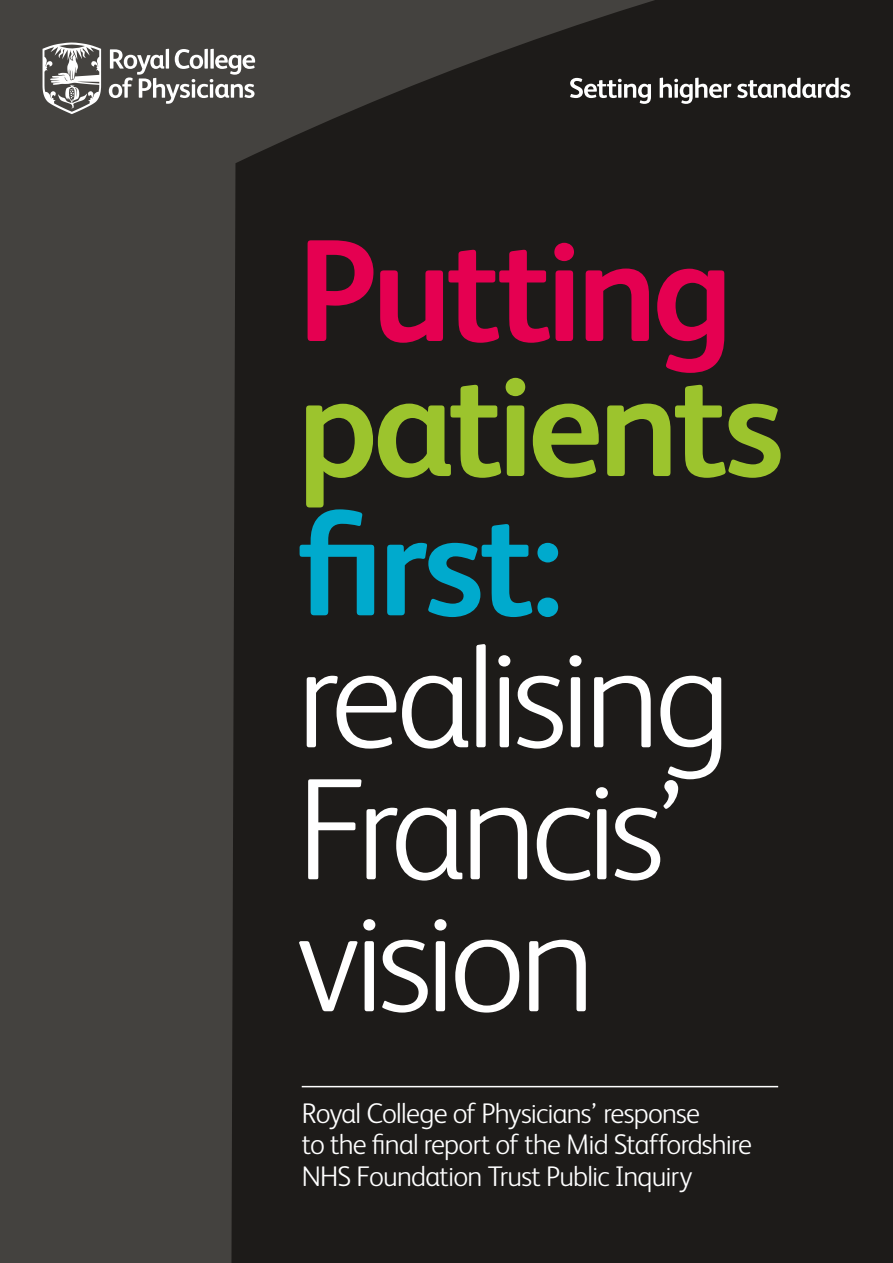
<style>
.page{position:relative;width:893px;height:1263px;background:#44423f}
.page>*{position:absolute;margin:0;border:0;box-sizing:border-box;transform-origin:0 0}
.t1{font:300 145.5px/132px "FS Albert";letter-spacing:-.05em;color:#fff}
.t2{font:700 145.5px "FS Albert";letter-spacing:-.045em;color:#9cc42d}
.t3{font:700 145.5px "FS Albert";letter-spacing:-.045em;color:#e50051}
.t4{font:700 145.5px "FS Albert";color:#00aacd}
.t5{font:300 28.5px/31.5px "FS Albert";letter-spacing:-.025em;color:#fff}
</style>
<div class="page">
<div style="left:231px;top:0;width:662px;height:1263px;background:#1d1b19"></div>
<svg style="left:109px;top:49px;width:146px;height:55px"></svg>
<svg style="left:43px;top:42px;width:58px;height:72px"></svg>
<hr style="left:302px;top:1086px;width:476px;height:1px;background:#fff">
<svg style="left:570px;top:78px;width:280px;height:26px;background:#636260"></svg>
<h1 class="t3" style="left:297px;top:207px;width:438px">Putting</h1>
<h1 class="t2" style="left:297px;top:342px;width:489px">patients</h1>
<h1 class="t4" style="left:297px;top:481px;width:268px">first:</h1>
<h1 class="t1" style="left:297px;top:630px;width:435px">realising<br>Francis’ vision</h1>
<p class="t5" style="left:302px;top:1097px;width:452px">Royal College of Physicians’ response<br>to the final report of the Mid Staffordshire<br>NHS Foundation Trust Public Inquiry</p>
</div>
